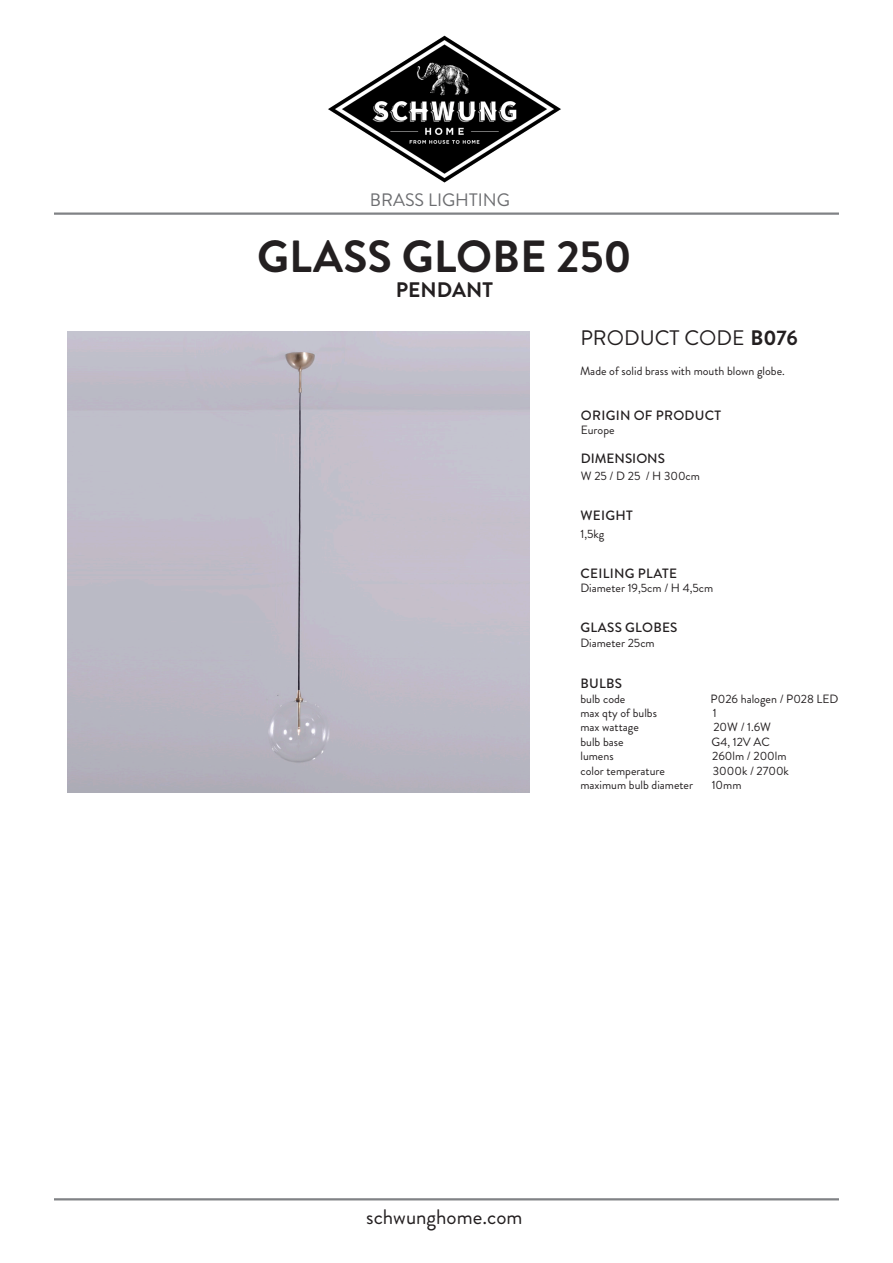
<style>
.page{position:relative;width:893px;height:1263px;background:#fff}
.page>*{position:absolute;margin:0;border:0;box-sizing:border-box;transform-origin:0 0}
.t1{font:700 45px "Brandon Grotesque";color:#231f20}
.t2{font:21px "Brandon Grotesque";color:#231f20}
.t3{font:700 21px "Brandon Grotesque";color:#231f20}
.t4{font:18px "Brandon Grotesque";color:#6c6d70}
.t5{font:500 13.5px "Brandon Grotesque";letter-spacing:.02em;color:#231f20}
.t6{font:500 13.5px "Brandon Grotesque";color:#231f20}
.t7{font:12px "Brandon Grotesque";color:#231f20}
.s1{font-weight:700}
</style>
<div class="page">
<img style="left:328px;top:35px;width:233px;height:148px">
<hr style="left:54px;top:212px;width:785px;height:3px;background:#808285">
<hr style="left:54px;top:1198px;width:785px;height:2px;background:#808285">
<img style="left:68px;top:332px;width:462px;height:460px">
<h3 class="t4" style="left:370px;top:187px;width:141px">BRASS LIGHTING</h3>
<p class="t1" style="left:257px;top:225px;width:376px">GLASS GLOBE 250</p>
<p class="t3" style="left:396px;top:275px;width:99px">PENDANT</p>
<p class="t2" style="left:580px;top:324px;width:219px">PRODUCT CODE <span class="s1">B076</span></p>
<p class="t7" style="left:580px;top:363px;width:206px">Made of solid brass with mouth blown globe.</p>
<p class="t5" style="left:581px;top:406px;width:142px">ORIGIN OF PRODUCT</p>
<p class="t7" style="left:581px;top:422px;width:35px">Europe</p>
<p class="t6" style="left:581px;top:449px;width:86px">DIMENSIONS</p>
<p class="t7" style="left:581px;top:467px;width:121px">W 25 / D 25 / H 300cm</p>
<p class="t5" style="left:580px;top:506px;width:54px">WEIGHT</p>
<p class="t7" style="left:580px;top:525px;width:25px">1,5kg</p>
<p class="t5" style="left:580px;top:564px;width:98px">CEILING PLATE</p>
<p class="t7" style="left:580px;top:580px;width:134px">Diameter 19,5cm / H 4,5cm</p>
<p class="t5" style="left:580px;top:618px;width:98px">GLASS GLOBES</p>
<p class="t7" style="left:580px;top:634px;width:76px">Diameter 25cm</p>
<p class="t5" style="left:580px;top:674px;width:43px">BULBS</p>
<p class="t7" style="left:580px;top:690px;width:46px">bulb code</p>
<p class="t7" style="left:711px;top:690px;width:129px">P026 halogen / P028 LED</p>
<p class="t7" style="left:580px;top:704px;width:78px">max qty of bulbs</p>
<p class="t7" style="left:713px;top:704px;width:5px">1</p>
<p class="t7" style="left:580px;top:719px;width:60px">max wattage</p>
<p class="t7" style="left:713px;top:719px;width:59px">20W / 1.6W</p>
<p class="t7" style="left:580px;top:733px;width:45px">bulb base</p>
<p class="t7" style="left:711px;top:733px;width:60px">G4, 12V AC</p>
<p class="t7" style="left:580px;top:748px;width:35px">lumens</p>
<p class="t7" style="left:712px;top:748px;width:76px">260lm / 200lm</p>
<p class="t7" style="left:580px;top:762px;width:86px">color temperature</p>
<p class="t7" style="left:713px;top:762px;width:78px">3000k / 2700k</p>
<p class="t7" style="left:580px;top:776px;width:114px">maximum bulb diameter</p>
<p class="t7" style="left:712px;top:776px;width:31px">10mm</p>
<h2 class="t2" style="left:366px;top:1202px;width:158px">schwunghome.com</h2>
</div>
